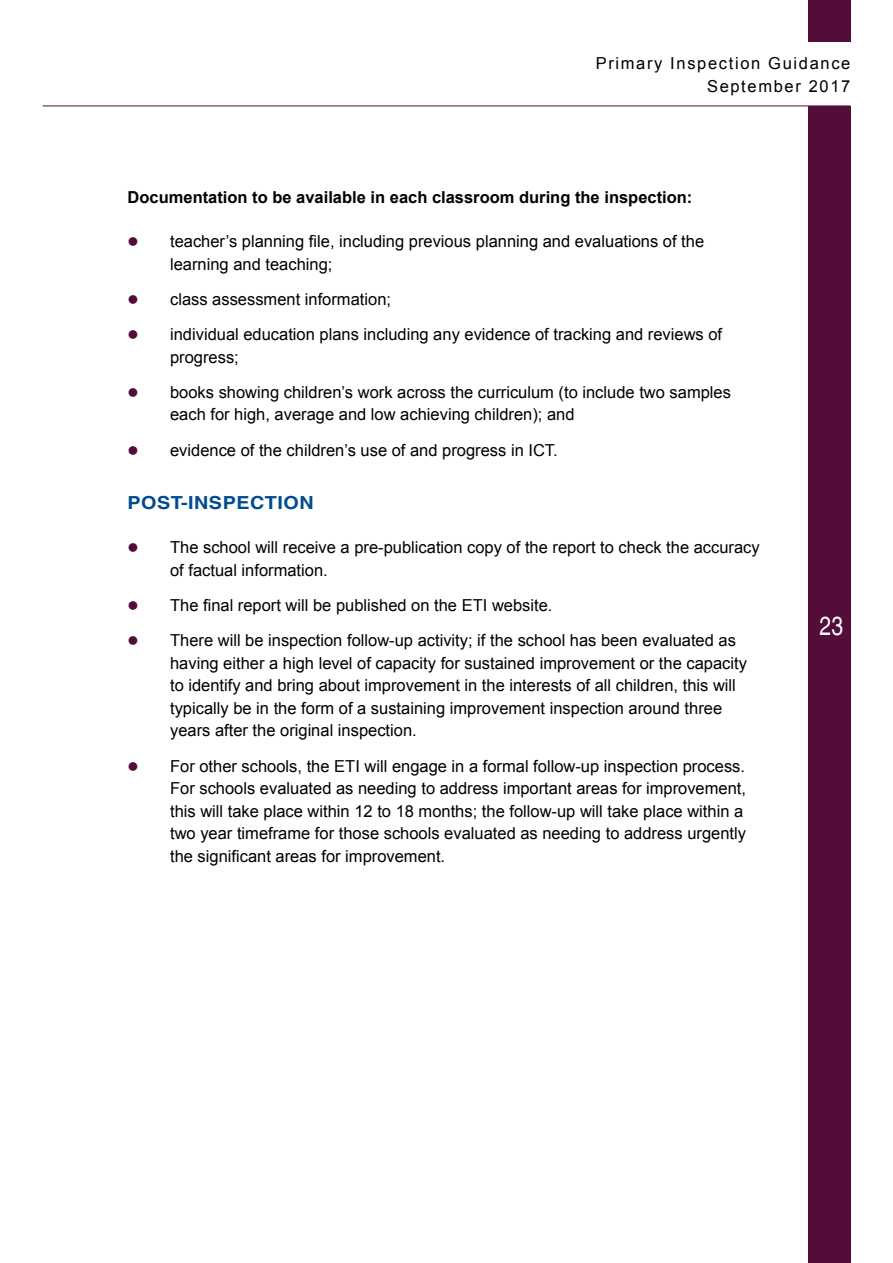
<style>
.page{position:relative;width:893px;height:1263px;background:#fff}
.page>*{position:absolute;margin:0;border:0;box-sizing:border-box;transform-origin:0 0}
.t1{font:26.25px "Helvetica LT";color:#fff;scale:.8 1}
.Hdg_-_Para_Caps{font:700 18px "Helvetica LT";letter-spacing:.025em;color:#004b91;scale:1.1 1}
.t2{font:16.5px/22.5px "Arial";color:#000}
.Para_-_Bold{font:700 16.5px "Arial";color:#000}
.t3{font:16.5px/22.5px "Arial";letter-spacing:.1em;color:#000;text-align:right}
</style>
<div class="page">
<div style="left:808px;top:0;width:42px;height:1263px;background:#530d38"></div>
<div style="left:0;top:43px;width:893px;height:63px;background:#fff"></div>
<hr style="left:43px;top:106px;width:807px;height:1px;background:#530d38">
<p class="t3" style="left:596px;top:52px;width:256px">Primary Inspection Guidance<br>September 2017</p>
<p class="Para_-_Bold" style="left:128px;top:187px;width:566px">Documentation to be available in each classroom during the inspection:</p>
<p class="t2" style="left:170px;top:230px;width:536px">teacher’s planning file, including previous planning and evaluations of the learning and teaching;</p>
<p class="t2" style="left:170px;top:288px;width:222px">class assessment information;</p>
<p class="t2" style="left:170px;top:323px;width:554px">individual education plans including any evidence of tracking and reviews of progress;</p>
<p class="t2" style="left:170px;top:381px;width:562px">books showing children’s work across the curriculum (to include two samples each for high, average and low achieving children); and</p>
<p class="t2" style="left:170px;top:439px;width:389px">evidence of the children’s use of and progress in ICT.</p>
<p class="Hdg_-_Para_Caps" style="left:128px;top:492px;width:171px">POST-INSPECTION</p>
<p class="t2" style="left:170px;top:536px;width:591px">The school will receive a pre-publication copy of the report to check the accuracy of factual information.</p>
<p class="t2" style="left:170px;top:594px;width:384px">The final report will be published on the ETI website.</p>
<p class="t2" style="left:170px;top:629px;width:578px">There will be inspection follow-up activity; if the school has been evaluated as having either a high level of capacity for sustained improvement or the capacity to identify and bring about improvement in the interests of all children, this will typically be in the form of a sustaining improvement inspection around three years after the original inspection.</p>
<p class="t2" style="left:170px;top:755px;width:577px">For other schools, the ETI will engage in a formal follow-up inspection process.<br>For schools evaluated as needing to address important areas for improvement, this will take place within 12 to 18 months; the follow-up will take place within a two year timeframe for those schools evaluated as needing to address urgently the significant areas for improvement.</p>
<h1 class="t1" style="left:820px;top:610px;width:31px">23</h1>
</div>
